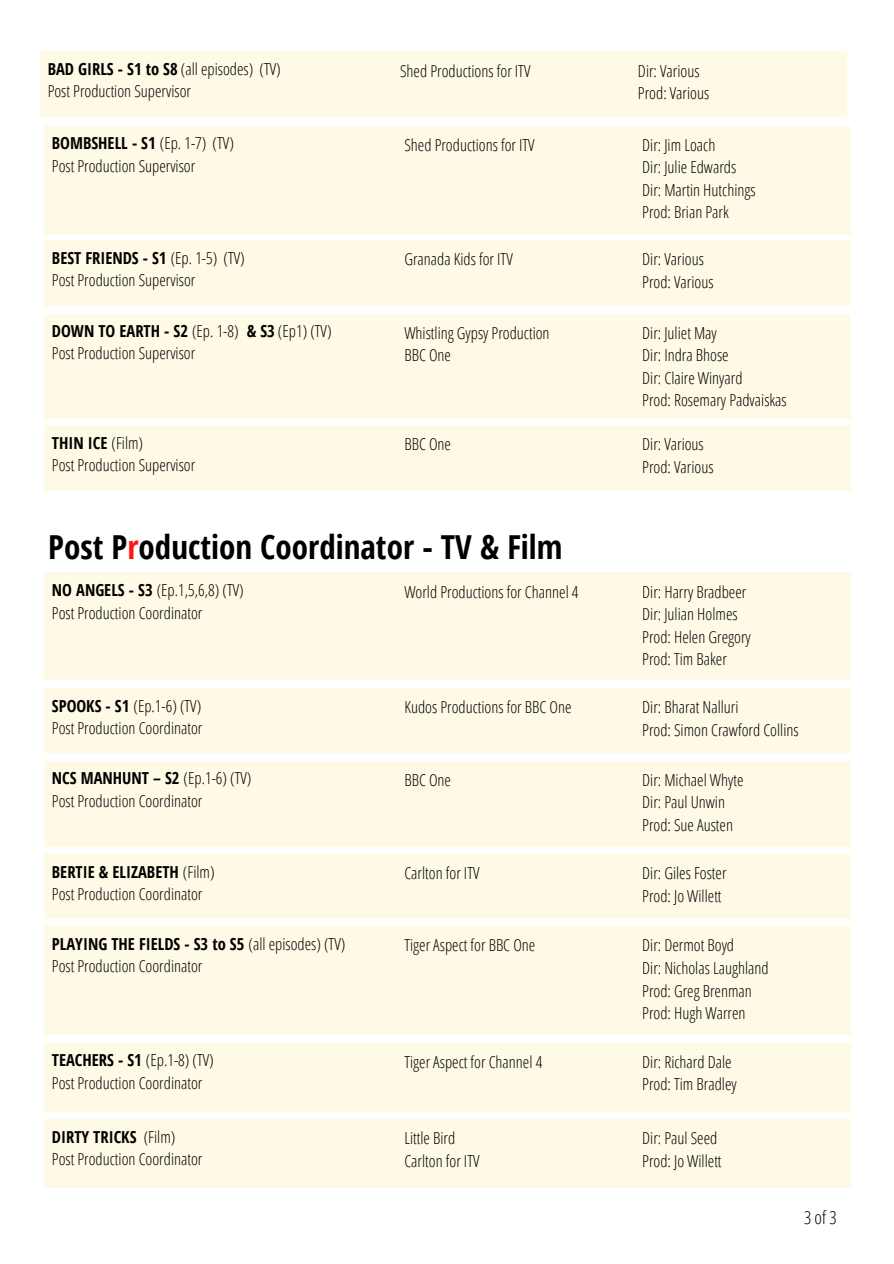
<style>
.page{position:relative;width:894px;height:1264px;background:#fff}
.page>*{position:absolute;margin:0;border:0;box-sizing:border-box;transform-origin:0 0}
.t1{font:700 33px "Open Sans Condensed";color:#000}
.t2{font:300 18px "Open Sans Condensed";color:#000}
.t3{font:300 16.5px "Open Sans Condensed";color:#000}
.t4{font:700 16.5px "Open Sans Condensed";color:#000}
.s1{font-weight:700}
.s2{font-weight:300}
.s3{color:#ff1616}
</style>
<div class="page">
<div style="left:44px;top:688px;width:806px;height:64px;background:#fefae5"></div>
<div style="left:44px;top:314px;width:806px;height:104px;background:#fefae5"></div>
<div style="left:44px;top:425px;width:806px;height:66px;background:#fefae5"></div>
<div style="left:44px;top:760px;width:806px;height:86px;background:#fefae5"></div>
<div style="left:44px;top:854px;width:806px;height:64px;background:#fefae5"></div>
<div style="left:44px;top:926px;width:806px;height:108px;background:#fefae5"></div>
<div style="left:44px;top:1042px;width:806px;height:69px;background:#fefae5"></div>
<div style="left:44px;top:573px;width:806px;height:107px;background:#fefae5"></div>
<div style="left:44px;top:1119px;width:806px;height:69px;background:#fefae5"></div>
<div style="left:44px;top:126px;width:806px;height:108px;background:#fefae5"></div>
<div style="left:44px;top:240px;width:806px;height:66px;background:#fefae5"></div>
<div style="left:40px;top:52px;width:806px;height:65px;background:#fefae5"></div>
<p class="t3" style="left:48px;top:57px;width:234px"><span class="s1">BAD GIRLS - S1 to S8</span> (all episodes) (TV)</p>
<p class="t3" style="left:48px;top:80px;width:145px">Post Production Supervisor</p>
<p class="t3" style="left:400px;top:59px;width:132px">Shed Productions for ITV</p>
<p class="t3" style="left:637px;top:59px;width:63px">Dir: Various</p>
<p class="t3" style="left:637px;top:81px;width:73px">Prod: Various</p>
<p class="t4" style="left:52px;top:132px;width:183px">BOMBSHELL - S1 <span class="s2">(Ep. 1-7) (TV)</span></p>
<p class="t3" style="left:52px;top:154px;width:145px">Post Production Supervisor</p>
<p class="t3" style="left:404px;top:133px;width:132px">Shed Productions for ITV</p>
<p class="t3" style="left:642px;top:133px;width:75px">Dir: Jim Loach</p>
<p class="t3" style="left:642px;top:156px;width:95px">Dir: Julie Edwards</p>
<p class="t3" style="left:642px;top:178px;width:115px">Dir: Martin Hutchings</p>
<p class="t3" style="left:642px;top:201px;width:88px">Prod: Brian Park</p>
<p class="t4" style="left:52px;top:246px;width:194px">BEST FRIENDS - S1 <span class="s2">(Ep. 1-5) (TV)</span></p>
<p class="t3" style="left:52px;top:268px;width:145px">Post Production Supervisor</p>
<p class="t3" style="left:404px;top:247px;width:110px">Granada Kids for ITV</p>
<p class="t3" style="left:642px;top:247px;width:63px">Dir: Various</p>
<p class="t3" style="left:642px;top:270px;width:73px">Prod: Various</p>
<p class="t4" style="left:52px;top:319px;width:281px">DOWN TO EARTH - S2 <span class="s2">(Ep. 1-8)</span> &amp; S3 <span class="s2">(Ep1) (TV)</span></p>
<p class="t3" style="left:52px;top:342px;width:145px">Post Production Supervisor</p>
<p class="t3" style="left:404px;top:321px;width:147px">Whistling Gypsy Production</p>
<p class="t3" style="left:404px;top:343px;width:48px">BBC One</p>
<p class="t3" style="left:642px;top:321px;width:76px">Dir: Juliet May</p>
<p class="t3" style="left:642px;top:343px;width:88px">Dir: Indra Bhose</p>
<p class="t3" style="left:642px;top:366px;width:102px">Dir: Claire Winyard</p>
<p class="t3" style="left:642px;top:388px;width:146px">Prod: Rosemary Padvaiskas</p>
<p class="t4" style="left:52px;top:431px;width:93px">THIN ICE <span class="s2">(Film)</span></p>
<p class="t3" style="left:52px;top:453px;width:145px">Post Production Supervisor</p>
<p class="t3" style="left:404px;top:432px;width:48px">BBC One</p>
<p class="t3" style="left:642px;top:432px;width:63px">Dir: Various</p>
<p class="t3" style="left:642px;top:455px;width:73px">Prod: Various</p>
<p class="t1" style="left:48px;top:524px;width:515px">Post P<span class="s3">r</span>oduction Coordinator - TV &amp; Film</p>
<p class="t3" style="left:52px;top:578px;width:193px"><span class="s1">NO ANGELS - S3</span> (Ep.1,5,6,8) (TV)</p>
<p class="t3" style="left:52px;top:601px;width:152px">Post Production Coordinator</p>
<p class="t3" style="left:404px;top:580px;width:175px">World Productions for Channel 4</p>
<p class="t3" style="left:642px;top:580px;width:106px">Dir: Harry Bradbeer</p>
<p class="t3" style="left:642px;top:602px;width:97px">Dir: Julian Holmes</p>
<p class="t3" style="left:642px;top:625px;width:110px">Prod: Helen Gregory</p>
<p class="t3" style="left:642px;top:647px;width:86px">Prod: Tim Baker</p>
<p class="t3" style="left:52px;top:694px;width:151px"><span class="s1">SPOOKS - S1</span> (Ep.1-6) (TV)</p>
<p class="t3" style="left:52px;top:716px;width:152px">Post Production Coordinator</p>
<p class="t3" style="left:404px;top:695px;width:169px">Kudos Productions for BBC One</p>
<p class="t3" style="left:642px;top:695px;width:98px">Dir: Bharat Nalluri</p>
<p class="t3" style="left:642px;top:718px;width:158px">Prod: Simon Crawford Collins</p>
<p class="t4" style="left:52px;top:766px;width:201px">NCS MANHUNT – S2 <span class="s2">(Ep.1-6) (TV)</span></p>
<p class="t3" style="left:52px;top:789px;width:152px">Post Production Coordinator</p>
<p class="t3" style="left:404px;top:768px;width:48px">BBC One</p>
<p class="t3" style="left:642px;top:768px;width:103px">Dir: Michael Whyte</p>
<p class="t3" style="left:642px;top:790px;width:84px">Dir: Paul Unwin</p>
<p class="t3" style="left:642px;top:813px;width:92px">Prod: Sue Austen</p>
<p class="t4" style="left:52px;top:860px;width:164px">BERTIE &amp; ELIZABETH <span class="s2">(Film)</span></p>
<p class="t3" style="left:52px;top:882px;width:152px">Post Production Coordinator</p>
<p class="t3" style="left:404px;top:861px;width:77px">Carlton for ITV</p>
<p class="t3" style="left:642px;top:861px;width:86px">Dir: Giles Foster</p>
<p class="t3" style="left:642px;top:884px;width:81px">Prod: Jo Willett</p>
<p class="t4" style="left:52px;top:932px;width:295px">PLAYING THE FIELDS - S3 to S5 <span class="s2">(all episodes) (TV)</span></p>
<p class="t3" style="left:52px;top:954px;width:152px">Post Production Coordinator</p>
<p class="t3" style="left:404px;top:933px;width:132px">Tiger Aspect for BBC One</p>
<p class="t3" style="left:642px;top:933px;width:93px">Dir: Dermot Boyd</p>
<p class="t3" style="left:642px;top:956px;width:128px">Dir: Nicholas Laughland</p>
<p class="t3" style="left:642px;top:978px;width:111px">Prod: Greg Brenman</p>
<p class="t3" style="left:642px;top:1001px;width:105px">Prod: Hugh Warren</p>
<p class="t3" style="left:52px;top:1048px;width:163px"><span class="s1">TEACHERS - S1</span> (Ep.1-8) (TV)</p>
<p class="t3" style="left:52px;top:1070px;width:152px">Post Production Coordinator</p>
<p class="t3" style="left:404px;top:1050px;width:139px">Tiger Aspect for Channel 4</p>
<p class="t3" style="left:642px;top:1050px;width:91px">Dir: Richard Dale</p>
<p class="t3" style="left:642px;top:1072px;width:96px">Prod: Tim Bradley</p>
<p class="t4" style="left:52px;top:1125px;width:125px">DIRTY TRICKS <span class="s2">(Film)</span></p>
<p class="t3" style="left:52px;top:1147px;width:152px">Post Production Coordinator</p>
<p class="t3" style="left:404px;top:1126px;width:52px">Little Bird</p>
<p class="t3" style="left:404px;top:1149px;width:77px">Carlton for ITV</p>
<p class="t3" style="left:642px;top:1126px;width:77px">Dir: Paul Seed</p>
<p class="t3" style="left:642px;top:1149px;width:81px">Prod: Jo Willett</p>
<p class="t2" style="left:803px;top:1204px;width:34px">3 of 3</p>
</div>
